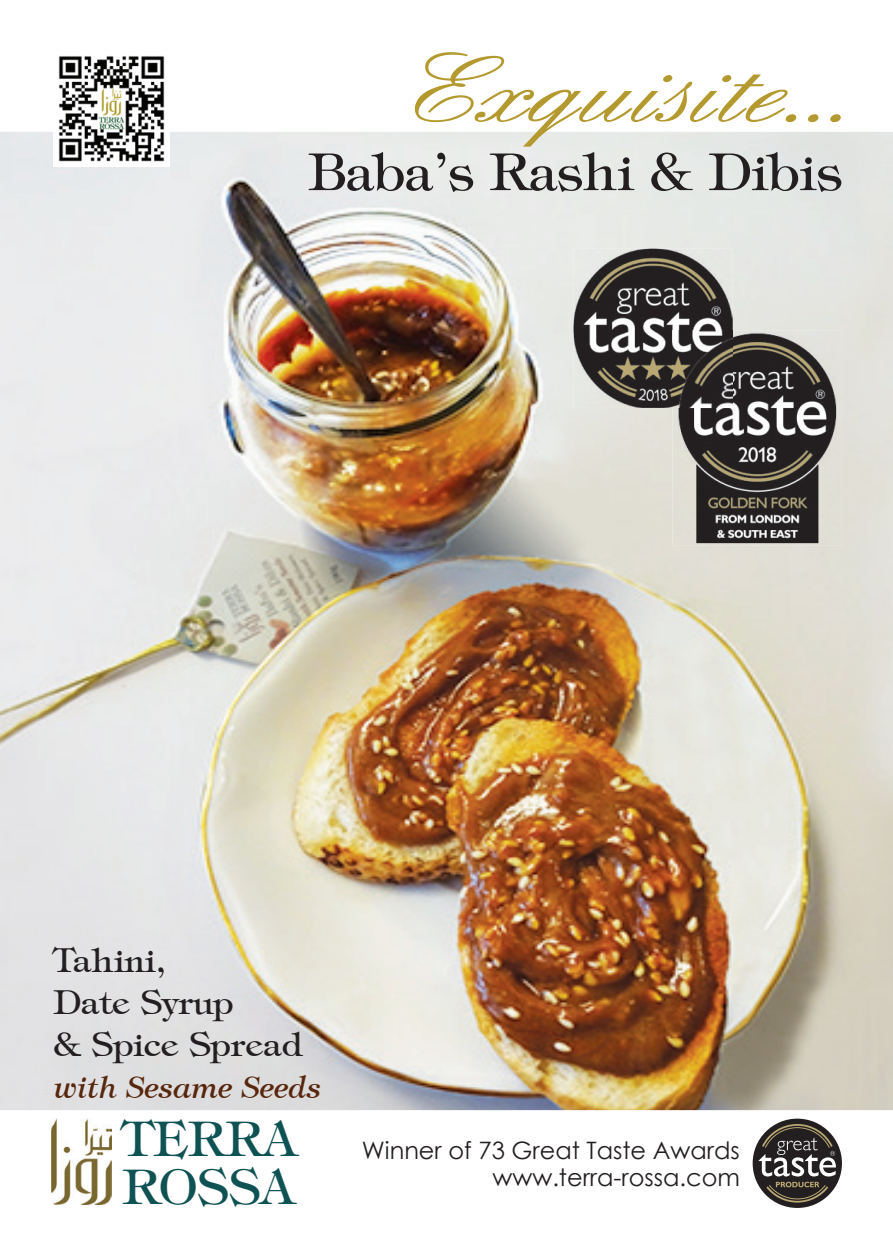
<style>
.page{position:relative;width:893px;height:1259px;background:#fff}
.page>*{position:absolute;margin:0;border:0;box-sizing:border-box;transform-origin:0 0}
.t1{font:102px "English Wd";letter-spacing:-.03em;color:#b4992f}
.t2{font:51px "Timpani Plain";color:#231f20}
.t3{font:48px/48px "Tiffany";color:#0f5253}
.t4{font:33px/42px "Timpani Plain";color:#231f20}
.t5{font:italic 30px "Timpani";color:#58260c}
.t6{font:24px/27px "Century Gothic";color:#231f20;text-align:right}
</style>
<div class="page">
<img style="left:0;top:132px;width:893px;height:978px">
<img style="left:573px;top:249px;width:160px;height:159px">
<div style="left:753px;top:1118px;width:89px;height:90px;background:#231f20;border-radius:50%"></div>
<svg style="left:758px;top:1124px;width:79px;height:78px"></svg>
<img style="left:51px;top:1118px;width:60px;height:86px">
<img style="left:673px;top:331px;width:169px;height:215px">
<img style="left:673px;top:331px;width:60px;height:77px">
<img style="left:54px;top:56px;width:115px;height:110px">
<h1 class="t1" style="left:418px;top:35px;width:459px">Exquisite...</h1>
<h2 class="t2" style="left:309px;top:140px;width:535px">Baba’s Rashi &amp; Dibis</h2>
<h3 class="t4" style="left:54px;top:939px;width:251px">Tahini,<br>Date Syrup<br>&amp; Spice Spread</h3>
<p class="t5" style="left:54px;top:1069px;width:269px">with Sesame Seeds</p>
<h3 class="t3" style="left:122px;top:1115px;width:177px">TERRA<br>ROSSA</h3>
<p class="t6" style="left:362px;top:1136px;width:380px">Winner of 73 Great Taste Awards www.terra-rossa.com</p>
</div>
